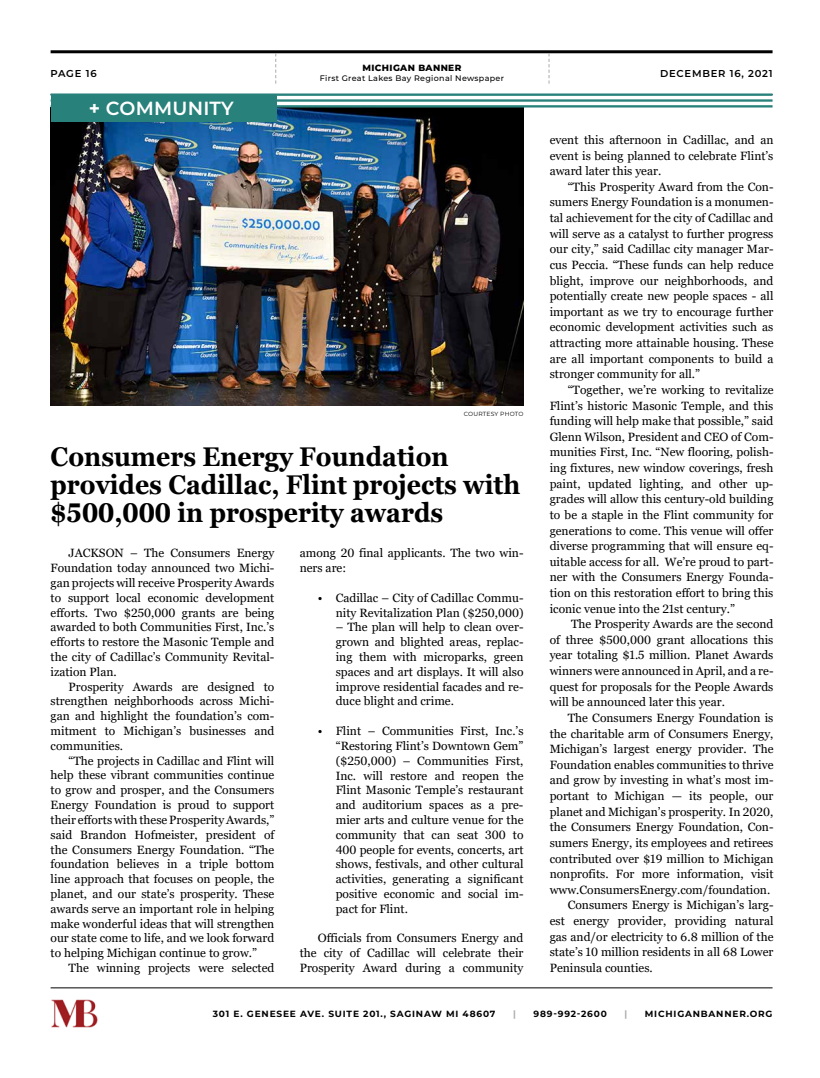
<style>
.page{position:relative;width:820px;height:1078px;background:#fff}
.page>*{position:absolute;margin:0;border:0;box-sizing:border-box;transform-origin:0 0}
.t1{font:700 27px/28px "Georgia";color:#000;scale:.92 1}
.t2{font:600 19px "Montserrat";letter-spacing:.01em;color:#fff}
.t3{font:12px/14.8px "Georgia";color:#000;text-align:justify}
.t4{font:600 10px "Montserrat";letter-spacing:.075em;color:#000101}
.t5{font:700 9px "Montserrat";letter-spacing:.09em;color:#000}
.t6{font:800 9px "Montserrat";letter-spacing:.04em;color:#000101}
.t7{font:700 9px "Montserrat";color:#aaaaab}
.t8{font:500 8px "Montserrat";letter-spacing:.04em;color:#000101}
.t9{font:6px "Montserrat";letter-spacing:.02em;color:#000101}
.s1{font-weight:700}
</style>
<div class="page">
<hr style="left:51px;top:50px;width:721px;height:3px;background:#000">
<svg style="left:548px;top:53px;width:1px;height:31px"></svg>
<svg style="left:275px;top:53px;width:1px;height:31px"></svg>
<hr style="left:51px;top:987px;width:721px;height:1px;background:#000">
<img style="left:51px;top:999px;width:47px;height:29px">
<img style="left:51px;top:108px;width:472px;height:297px">
<hr style="left:51px;top:93px;width:721px;height:3px;background:#28817b">
<hr style="left:51px;top:99px;width:721px;height:3px;background:#28817b">
<hr style="left:51px;top:105px;width:721px;height:2px;background:#28817b">
<div style="left:51px;top:95px;width:225px;height:27px;background:#28817b"></div>
<p class="t4" style="left:51px;top:66px;width:47px">PAGE 16</p>
<h2 class="t2" style="left:89px;top:94px;width:146px"><span class="s1">+</span> COMMUNITY</h2>
<p class="t6" style="left:362px;top:62px;width:100px">MICHIGAN BANNER</p>
<p class="t8" style="left:320px;top:73px;width:186px">First Great Lakes Bay Regional Newspaper</p>
<p class="t9" style="left:463px;top:409px;width:61px">COURTESY PHOTO</p>
<h1 class="t1" style="left:51px;top:442px;width:512px">Consumers Energy Foundation provides Cadillac, Flint projects with $500,000 in prosperity awards</h1>
<p class="t3" style="left:51px;top:546px;width:225px;text-indent:18px">JACKSON – The Consumers Energy Foundation today announced two Michi&shy;gan projects will receive Prosperity Awards to support local economic development efforts. Two $250,000 grants are being awarded to both Communities First, Inc.’s efforts to restore the Masonic Temple and the city of Cadillac’s Community Revital&shy;ization Plan.</p>
<p class="t3" style="left:51px;top:679px;width:225px;text-indent:18px">Prosperity Awards are designed to strengthen neighborhoods across Michi&shy;gan and highlight the foundation’s com&shy;mitment to Michigan’s businesses and communities.</p>
<p class="t3" style="left:51px;top:753px;width:225px;text-indent:18px">“The projects in Cadillac and Flint will help these vibrant communities continue to grow and prosper, and the Consumers Energy Foundation is proud to support their efforts with these Prosperity Awards,” said Brandon Hofmeister, president of the Consumers Energy Foundation. “The foundation believes in a triple bottom line approach that focuses on people, the planet, and our state’s prosperity. These awards serve an important role in helping make wonderful ideas that will strengthen our state come to life, and we look forward to helping Michigan continue to grow.”</p>
<p class="t3" style="left:69px;top:960px;width:207px">The winning projects were selected</p>
<p class="t3" style="left:299px;top:546px;width:225px">among 20 final applicants. The two win&shy;ners are:</p>
<p class="t3" style="left:317px;top:590px;width:207px;text-align:right">• Cadillac – City of Cadillac Commu&shy;nity Revitalization Plan ($250,000)</p>
<p class="t3" style="left:335px;top:620px;width:189px">– The plan will help to clean over&shy;grown and blighted areas, replac&shy;ing them with microparks, green spaces and art displays. It will also improve residential facades and re&shy;duce blight and crime.</p>
<p class="t3" style="left:335px;top:723px;width:189px;text-indent:-18px">• Flint – Communities First, Inc.’s “Restoring Flint’s Downtown Gem” ($250,000) – Communities First, Inc. will restore and reopen the Flint Masonic Temple’s restaurant and auditorium spaces as a pre&shy;mier arts and culture venue for the community that can seat 300 to 400 people for events, concerts, art shows, festivals, and other cultural activities, generating a significant positive economic and social im&shy;pact for Flint.</p>
<p class="t3" style="left:299px;top:930px;width:225px;text-indent:18px">Officials from Consumers Energy and the city of Cadillac will celebrate their Prosperity Award during a community</p>
<p class="t4" style="left:660px;top:66px;width:114px">DECEMBER 16, 2021</p>
<p class="t3" style="left:549px;top:132px;width:225px;line-height:15.6px">event this afternoon in Cadillac, and an event is being planned to celebrate Flint’s award later this year.</p>
<p class="t3" style="left:549px;top:179px;width:225px;line-height:15.6px;text-indent:18px">“This Prosperity Award from the Con&shy;sumers Energy Foundation is a monumen&shy;tal achievement for the city of Cadillac and will serve as a catalyst to further progress our city,” said Cadillac city manager Mar&shy;cus Peccia. “These funds can help reduce blight, improve our neighborhoods, and potentially create new people spaces - all important as we try to encourage further economic development activities such as attracting more attainable housing. These are all important components to build a stronger community for all.”</p>
<p class="t3" style="left:549px;top:382px;width:225px;line-height:15.6px;text-indent:18px">“Together, we’re working to revitalize Flint’s historic Masonic Temple, and this funding will help make that possible,” said Glenn Wilson, President and CEO of Com&shy;munities First, Inc. “New flooring, polish&shy;ing fixtures, new window coverings, fresh paint, updated lighting, and other up&shy;grades will allow this century-old building to be a staple in the Flint community for generations to come. This venue will offer diverse programming that will ensure eq&shy;uitable access for all. We’re proud to part&shy;ner with the Consumers Energy Founda&shy;tion on this restoration effort to bring this iconic venue into the 21st century.”</p>
<p class="t3" style="left:549px;top:616px;width:225px;line-height:15.6px;text-indent:21px">The Prosperity Awards are the second of three $500,000 grant allocations this year totaling $1.5 million. Planet Awards winners were announced in April, and a re&shy;quest for proposals for the People Awards will be announced later this year.</p>
<p class="t3" style="left:567px;top:710px;width:207px">The Consumers Energy Foundation is</p>
<p class="t3" style="left:549px;top:726px;width:225px">the charitable arm of Consumers Energy,</p>
<p class="t3" style="left:549px;top:741px;width:225px">Michigan’s largest energy provider. The</p>
<p class="t3" style="left:549px;top:757px;width:225px">Foundation enables communities to thrive</p>
<p class="t3" style="left:549px;top:773px;width:225px">and grow by investing in what’s most im-</p>
<p class="t3" style="left:549px;top:788px;width:225px">portant to Michigan — its people, our</p>
<p class="t3" style="left:549px;top:804px;width:225px">planet and Michigan’s prosperity. In 2020,</p>
<p class="t3" style="left:549px;top:819px;width:225px">the Consumers Energy Foundation, Con-</p>
<p class="t3" style="left:549px;top:835px;width:225px">sumers Energy, its employees and retirees</p>
<p class="t3" style="left:549px;top:851px;width:225px">contributed over $19 million to Michigan</p>
<p class="t3" style="left:549px;top:866px;width:225px">nonprofits. For more information, visit</p>
<p class="t3" style="left:549px;top:882px;width:222px">www.ConsumersEnergy.com/foundation.</p>
<p class="t3" style="left:567px;top:897px;width:207px">Consumers Energy is Michigan’s larg-</p>
<p class="t3" style="left:549px;top:913px;width:225px">est energy provider, providing natural</p>
<p class="t3" style="left:549px;top:929px;width:225px">gas and/or electricity to 6.8 million of the</p>
<p class="t3" style="left:549px;top:944px;width:225px">state’s 10 million residents in all 68 Lower</p>
<p class="t3" style="left:549px;top:960px;width:105px">Peninsula counties.</p>
<p class="t5" style="left:213px;top:1006px;width:284px">301 E. GENESEE AVE. SUITE 201., SAGINAW MI 48607</p>
<p class="t7" style="left:513px;top:1006px;width:4px">|</p>
<p class="t5" style="left:533px;top:1006px;width:75px">989-992-2600</p>
<p class="t7" style="left:624px;top:1006px;width:4px">|</p>
<p class="t5" style="left:644px;top:1006px;width:129px">MICHIGANBANNER.ORG</p>
</div>
